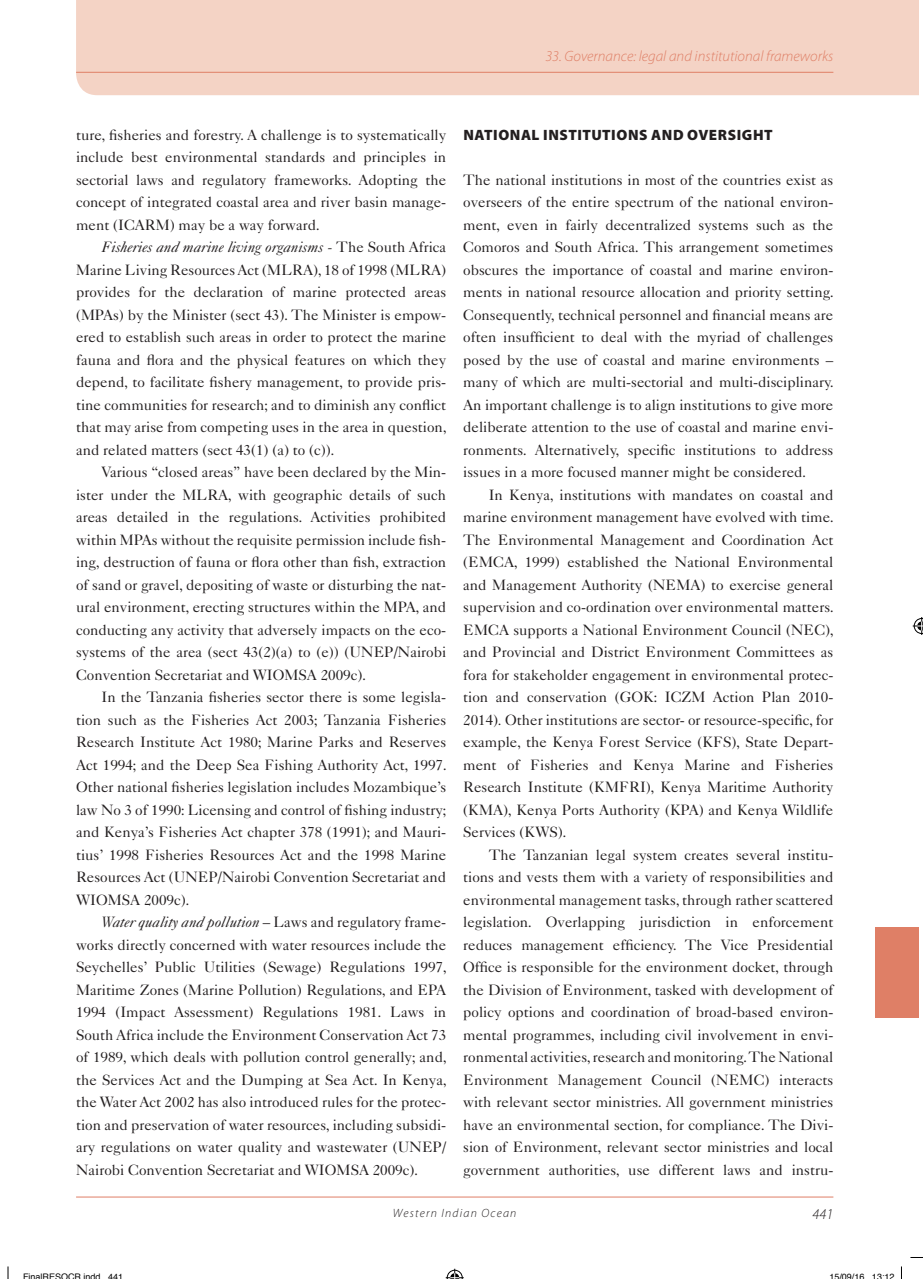
<style>
.page{position:relative;width:923px;height:1279px;background:#fff}
.page>*{position:absolute;margin:0;border:0;box-sizing:border-box;transform-origin:0 0}
.t1{font:15px/22.5px "Caslon 540 LT Std";color:#231f20;text-align:justify}
.t2{font:italic 300 15px "Myriad Pro";color:#df7f66}
.t3{font:900 15px "Myriad Pro";letter-spacing:.04em;color:#231f20}
.t4{font:italic 300 15px "Myriad Pro";color:#231f20}
.t5{font:italic 300 12px "Myriad Pro";letter-spacing:.1em;color:#231f20}
.t6{font:9px "Helvetica";color:#000}
.s1{font-style:italic}
</style>
<div class="page">
<div style="left:76px;top:0;width:842px;height:95px;background:#f4d3c5"></div>
<hr style="left:76px;top:72px;width:757px;height:1px;background:#df7f66">
<div style="left:875px;top:927px;width:43px;height:90px;background:#df7f66"></div>
<hr style="left:76px;top:1197px;width:757px;height:1px;background:#df7f66">
<svg style="left:910px;top:1257px;width:12px;height:1px"></svg>
<svg style="left:7px;top:1266px;width:2px;height:13px"></svg>
<svg style="left:901px;top:1266px;width:1px;height:13px"></svg>
<svg style="left:445px;top:1269px;width:18px;height:10px"></svg>
<svg style="left:912px;top:617px;width:10px;height:18px"></svg>
<p class="t2" style="left:545px;top:47px;width:289px">33. Governance: legal and institutional frameworks</p>
<p class="t1" style="left:76px;top:123px;width:371px">ture, fisheries and forestry. A challenge is to systematically include best environmental standards and principles in sectorial laws and regulatory frameworks. Adopting the concept of integrated coastal area and river basin manage&shy;ment (ICARM) may be a way forward.</p>
<p class="t1" style="left:76px;top:236px;width:372px;text-indent:26px"><span class="s1">Fisheries and marine living organisms -</span> The South Africa Marine Living Resources Act (MLRA), 18 of 1998 (MLRA) provides for the declaration of marine protected areas (MPAs) by the Minister (sect 43). The Minister is empow&shy;ered to establish such areas in order to protect the marine fauna and flora and the physical features on which they depend, to facilitate fishery management, to provide pris&shy;tine communities for research; and to diminish any conflict that may arise from competing uses in the area in question, and related matters (sect 43(1) (a) to (c)).</p>
<p class="t1" style="left:76px;top:461px;width:371px;text-indent:26px">Various “closed areas” have been declared by the Min&shy;ister under the MLRA, with geographic details of such areas detailed in the regulations. Activities prohibited within MPAs without the requisite permission include fish&shy;ing, destruction of fauna or flora other than fish, extraction of sand or gravel, depositing of waste or disturbing the nat&shy;ural environment, erecting structures within the MPA, and conducting any activity that adversely impacts on the eco&shy;systems of the area (sect 43(2)(a) to (e)) (UNEP/Nairobi Convention Secretariat and WIOMSA 2009c).</p>
<p class="t1" style="left:76px;top:686px;width:372px;text-indent:26px">In the Tanzania fisheries sector there is some legisla&shy;tion such as the Fisheries Act 2003; Tanzania Fisheries Research Institute Act 1980; Marine Parks and Reserves Act 1994; and the Deep Sea Fishing Authority Act, 1997.<br>Other national fisheries legislation includes Mozambique’s law No 3 of 1990: Licensing and control of fishing industry; and Kenya’s Fisheries Act chapter 378 (1991); and Mauri&shy;tius’ 1998 Fisheries Resources Act and the 1998 Marine Resources Act (UNEP/Nairobi Convention Secretariat and WIOMSA 2009c).</p>
<p class="t1" style="left:76px;top:911px;width:372px;text-indent:26px"><span class="s1">Water quality and pollution</span> – Laws and regulatory frame&shy;works directly concerned with water resources include the Seychelles’ Public Utilities (Sewage) Regulations 1997, Maritime Zones (Marine Pollution) Regulations, and EPA 1994 (Impact Assessment) Regulations 1981. Laws in South Africa include the Environment Conservation Act 73 of 1989, which deals with pollution control generally; and, the Services Act and the Dumping at Sea Act. In Kenya, the Water Act 2002 has also introduced rules for the protec&shy;tion and preservation of water resources, including subsidi&shy;ary regulations on water quality and wastewater (UNEP/ Nairobi Convention Secretariat and WIOMSA 2009c).</p>
<p class="t3" style="left:463px;top:125px;width:311px">NATIONAL INSTITUTIONS AND OVERSIGHT</p>
<p class="t1" style="left:463px;top:168px;width:372px">The national institutions in most of the countries exist as overseers of the entire spectrum of the national environ&shy;ment, even in fairly decentralized systems such as the Comoros and South Africa. This arrangement sometimes obscures the importance of coastal and marine environ&shy;ments in national resource allocation and priority setting.<br>Consequently, technical personnel and financial means are often insufficient to deal with the myriad of challenges posed by the use of coastal and marine environments – many of which are multi-sectorial and multi-disciplinary.<br>An important challenge is to align institutions to give more deliberate attention to the use of coastal and marine envi&shy;ronments. Alternatively, specific institutions to address issues in a more focused manner might be considered.</p>
<p class="t1" style="left:463px;top:483px;width:372px;text-indent:26px">In Kenya, institutions with mandates on coastal and marine environment management have evolved with time.<br>The Environmental Management and Coordination Act (EMCA, 1999) established the National Environmental and Management Authority (NEMA) to exercise general supervision and co-ordination over environmental matters.<br>EMCA supports a National Environment Council (NEC), and Provincial and District Environment Committees as fora for stakeholder engagement in environmental protec&shy;tion and conservation (GOK: ICZM Action Plan 2010- 2014)<span class="s1">.</span> Other institutions are sector- or resource-specific, for example, the Kenya Forest Service (KFS), State Depart&shy;ment of Fisheries and Kenya Marine and Fisheries Research Institute (KMFRI), Kenya Maritime Authority (KMA), Kenya Ports Authority (KPA) and Kenya Wildlife Services (KWS).</p>
<p class="t1" style="left:463px;top:843px;width:371px;text-indent:26px">The Tanzanian legal system creates several institu&shy;tions and vests them with a variety of responsibilities and environmental management tasks, through rather scattered legislation. Overlapping jurisdiction in enforcement reduces management efficiency. The Vice Presidential Office is responsible for the environment docket, through the Division of Environment, tasked with development of policy options and coordination of broad-based environ&shy;mental programmes, including civil involvement in envi&shy;ronmental activities, research and monitoring. The National Environment Management Council (NEMC) interacts with relevant sector ministries. All government ministries have an environmental section, for compliance. The Divi&shy;sion of Environment, relevant sector ministries and local government authorities, use different laws and instru-</p>
<p class="t5" style="left:393px;top:1206px;width:125px">Western Indian Ocean</p>
<p class="t4" style="left:812px;top:1205px;width:22px">441</p>
<p class="t6" style="left:23px;top:1270px;width:102px">FinalRESOCR indd 441</p>
<p class="t6" style="left:829px;top:1270px;width:67px">15/09/16 13:12</p>
</div>
